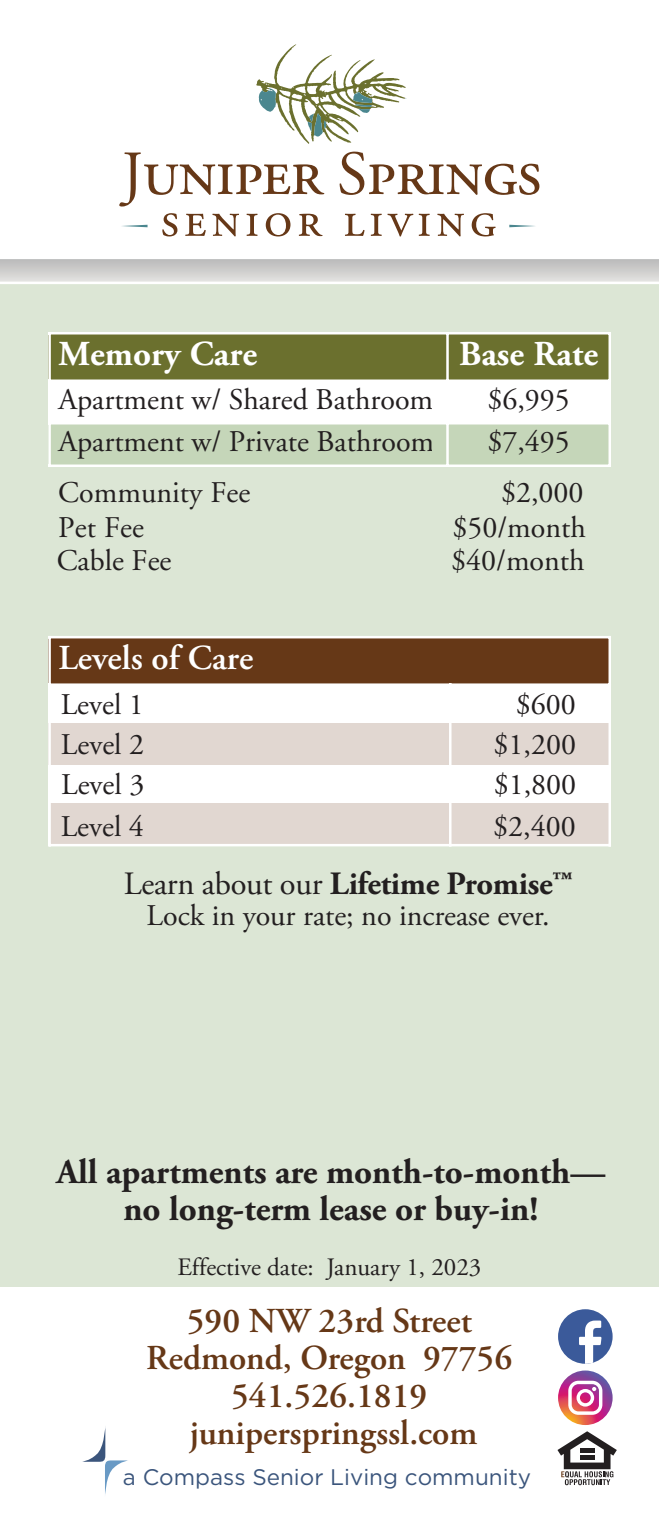
<style>
.page{position:relative;width:659px;height:1530px;background:#fff}
.page>*{position:absolute;margin:0;border:0;box-sizing:border-box;transform-origin:0 0}
.t1{font:600 35px/37.5px "Adobe Garamond Pro";color:#663817;text-align:center}
.t2{font:700 35px/37.5px "Adobe Garamond Pro";color:#231f20;text-align:center}
.t3{font:700 35px "Adobe Garamond Pro";color:#fff}
.t4{font:600 35px "Adobe Garamond Pro";color:#fff}
.t5{font:700 32.5px "Adobe Garamond Pro";letter-spacing:-.01em;color:#231f20}
.t6{font:30px "Adobe Garamond";color:#231f20}
.t7{font:30px "Adobe Garamond Pro";color:#231f20}
.t8{font:25px "Adobe Garamond";color:#231f20}
.t9{font:22.5px "Gotham";color:#3b557c}
.s1{font-weight:400}
</style>
<div class="page">
<div style="left:0;top:274px;width:659px;height:1013px;background:#dce6d5"></div>
<div style="left:48px;top:636px;width:563px;height:210px;background:#fff"></div>
<svg style="left:82px;top:1427px;width:46px;height:67px"></svg>
<svg style="left:0;top:259px;width:659px;height:25px"></svg>
<svg style="left:162px;top:213px;width:15px;height:23px"></svg>
<svg style="left:185px;top:214px;width:21px;height:22px"></svg>
<svg style="left:212px;top:214px;width:27px;height:23px"></svg>
<svg style="left:246px;top:214px;width:12px;height:22px"></svg>
<svg style="left:266px;top:213px;width:24px;height:23px"></svg>
<svg style="left:299px;top:214px;width:24px;height:22px"></svg>
<svg style="left:345px;top:214px;width:19px;height:22px"></svg>
<svg style="left:371px;top:214px;width:59px;height:22px"></svg>
<svg style="left:437px;top:214px;width:27px;height:23px"></svg>
<svg style="left:472px;top:213px;width:24px;height:23px"></svg>
<svg style="left:509px;top:225px;width:26px;height:2px"></svg>
<svg style="left:122px;top:225px;width:26px;height:2px"></svg>
<svg style="left:119px;top:152px;width:205px;height:55px"></svg>
<svg style="left:339px;top:152px;width:200px;height:43px"></svg>
<svg style="left:256px;top:44px;width:150px;height:100px"></svg>
<div style="left:48px;top:332px;width:384px;height:49px;background:#6b702e"></div>
<div style="left:432px;top:332px;width:179px;height:49px;background:#6b702e"></div>
<div style="left:48px;top:381px;width:384px;height:42px;background:#fff"></div>
<div style="left:432px;top:381px;width:179px;height:42px;background:#fff"></div>
<div style="left:48px;top:423px;width:384px;height:44px;background:#c5d6b9"></div>
<div style="left:432px;top:423px;width:179px;height:44px;background:#c5d6b9"></div>
<hr style="left:48px;top:465px;width:563px;height:2px;background:#fff">
<hr style="left:48px;top:422px;width:563px;height:3px;background:#fff">
<hr style="left:48px;top:380px;width:563px;height:2px;background:#fff">
<hr style="left:48px;top:332px;width:563px;height:3px;background:#fff">
<hr style="left:608px;top:332px;width:3px;height:135px;background:#fff">
<hr style="left:446px;top:332px;width:3px;height:135px;background:#fff">
<hr style="left:48px;top:332px;width:3px;height:135px;background:#fff">
<div style="left:48px;top:636px;width:562px;height:49px;background:#663817"></div>
<div style="left:48px;top:723px;width:562px;height:42px;background:#e1d7d1"></div>
<svg style="left:557px;top:1431px;width:60px;height:54px"></svg>
<div style="left:558px;top:1309px;width:54px;height:55px;background:#3b5a9a;border-radius:50%"></div>
<svg style="left:579px;top:1321px;width:22px;height:43px"></svg>
<svg style="left:558px;top:1371px;width:54px;height:54px"></svg>
<svg style="left:568px;top:1381px;width:34px;height:34px"></svg>
<div style="left:49px;top:804px;width:562px;height:41px;background:#e1d7d1"></div>
<hr style="left:608px;top:636px;width:3px;height:210px;background:#fff">
<hr style="left:449px;top:683px;width:2px;height:163px;background:#fff">
<hr style="left:48px;top:636px;width:3px;height:210px;background:#fff">
<hr style="left:48px;top:844px;width:563px;height:2px;background:#fff">
<hr style="left:48px;top:683px;width:563px;height:3px;background:#fff">
<hr style="left:48px;top:636px;width:563px;height:2px;background:#fff">
<p class="t3" style="left:58px;top:333px;width:200px">Memory Care</p>
<p class="t3" style="left:459px;top:333px;width:140px">Base Rate</p>
<p class="t6" style="left:58px;top:383px;width:376px">Apartment w/ Shared Bathroom</p>
<p class="t6" style="left:487px;top:383px;width:84px">$6,995</p>
<p class="t6" style="left:58px;top:426px;width:377px">Apartment w/ Private Bathroom</p>
<p class="t6" style="left:487px;top:426px;width:84px">$7,495</p>
<p class="t6" style="left:58px;top:476px;width:193px">Community Fee</p>
<p class="t6" style="left:501px;top:476px;width:84px">$2,000</p>
<p class="t6" style="left:58px;top:511px;width:87px">Pet Fee</p>
<p class="t6" style="left:452px;top:511px;width:135px">$50/month</p>
<p class="t6" style="left:57px;top:545px;width:116px">Cable Fee</p>
<p class="t6" style="left:451px;top:545px;width:135px">$40/month</p>
<p class="t4" style="left:58px;top:638px;width:196px">Levels of Care</p>
<p class="t6" style="left:61px;top:688px;width:85px">Level 1</p>
<p class="t6" style="left:516px;top:688px;width:61px">$600</p>
<p class="t6" style="left:61px;top:729px;width:85px">Level 2</p>
<p class="t6" style="left:493px;top:729px;width:84px">$1,200</p>
<p class="t6" style="left:61px;top:769px;width:85px">Level 3</p>
<p class="t6" style="left:494px;top:769px;width:84px">$1,800</p>
<p class="t6" style="left:61px;top:810px;width:85px">Level 4</p>
<p class="t6" style="left:493px;top:810px;width:84px">$2,400</p>
<p class="t5" style="left:124px;top:864px;width:450px"><span class="s1">Learn about our</span> Lifetime Promise™</p>
<p class="t7" style="left:147px;top:898px;width:404px">Lock in your rate; no increase ever.</p>
<p class="t2" style="left:56px;top:1153px;width:550px">All apartments are month-to-month— no long-term lease or buy-in!</p>
<p class="t8" style="left:178px;top:1254px;width:305px">Effective date: January 1, 2023</p>
<p class="t1" style="left:146px;top:1302px;width:367px">590 NW 23rd Street<br>Redmond, Oregon 97756<br>541.526.1819 juniperspringssl.com</p>
<p class="t9" style="left:123px;top:1463px;width:410px">a Compass Senior Living community</p>
</div>
